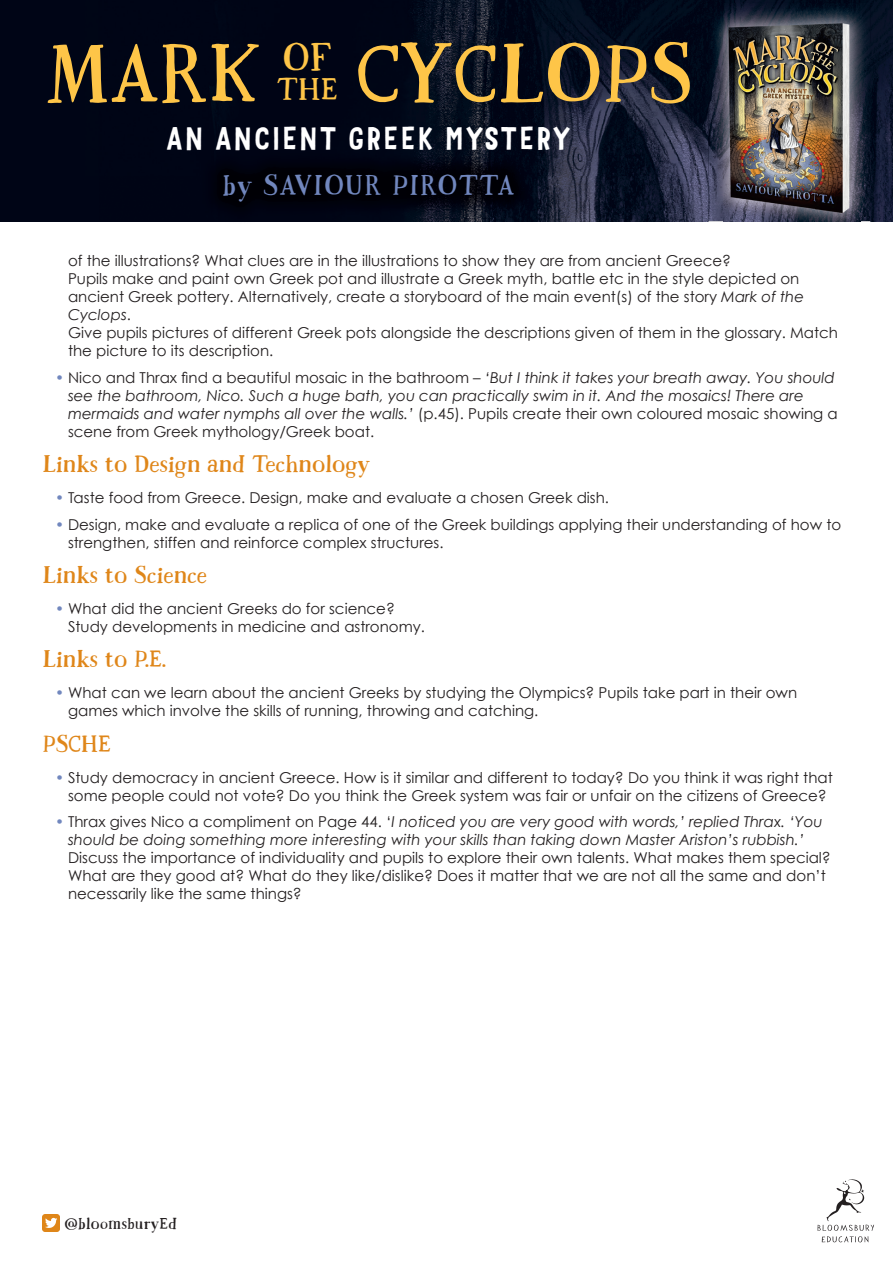
<style>
.page{position:relative;width:893px;height:1263px;background:#fff}
.page>*{position:absolute;margin:0;border:0;box-sizing:border-box;transform-origin:0 0}
.t1{font:78.9px "Mrs Ant";color:#fec548}
.t2{font:30.75px "Mr Dodo";letter-spacing:.04em;color:#fff}
.t3{font:29.85px "Mrs Ant";color:#fec548}
.t4{font:27px "Mrs Ant";letter-spacing:.05em;color:#7187be}
.t5{font:22.5px "Mrs Ant";color:#df8619}
.t6{font:15px/18px "Century Gothic";color:#231f20}
.t7{font:italic 15px/18px "Century Gothic";color:#231f20}
.t8{font:15px "Mrs Ant";letter-spacing:.02em;color:#231f20}
.s1{font-style:italic}
.s2{font-style:normal;color:#7187be}
.s3{font-style:normal}
.s4{color:#7187be}
</style>
<div class="page">
<div style="left:0;top:0;width:893px;height:221px;background:#000516"></div>
<img style="left:412px;top:0;width:317px;height:177px">
<img style="left:732px;top:0;width:161px;height:43px">
<img style="left:870px;top:43px;width:23px;height:178px">
<img style="left:536px;top:177px;width:173px;height:44px">
<img style="left:709px;top:3px;width:161px;height:219px">
<img style="left:723px;top:13px;width:138px;height:209px">
<img style="left:201px;top:151px;width:335px;height:71px">
<img style="left:817px;top:1179px;width:57px;height:64px">
<img style="left:43px;top:1215px;width:17px;height:17px">
<h1 class="t1" style="left:44px;top:20px;width:650px">MARK <sup>OF</sup> CYCLOPS</h1>
<h3 class="t3" style="left:277px;top:69px;width:62px">THE</h3>
<h2 class="t2" style="left:166px;top:119px;width:407px">AN ANCIENT GREEK MYSTERY</h2>
<h3 class="t4" style="left:222px;top:166px;width:293px">by SAVIOUR PIROTTA</h3>
<p class="t6" style="left:68px;top:252px;width:772px">of the illustrations? What clues are in the illustrations to show they are from ancient Greece?<br>Pupils make and paint own Greek pot and illustrate a Greek myth, battle etc in the style depicted on ancient Greek pottery. Alternatively, create a storyboard of the main event(s) of the story <span class="s1">Mark of the Cyclops</span>.<br>Give pupils pictures of different Greek pots alongside the descriptions given of them in the glossary. Match the picture to its description.</p>
<p class="t7" style="left:68px;top:368px;width:771px;text-indent:-13px"><span class="s2">•</span> <span class="s3">Nico and Thrax find a beautiful mosaic in the bathroom –</span> ‘But I think it takes your breath away. You should see the bathroom, Nico. Such a huge bath, you can practically swim in it. And the mosaics! There are mermaids and water nymphs all over the walls.’ <span class="s3">(p.45). Pupils create their own coloured mosaic showing a scene from Greek mythology/Greek boat.</span></p>
<h3 class="t5" style="left:43px;top:449px;width:329px">Links to Design and Technology</h3>
<p class="t6" style="left:55px;top:488px;width:555px"><span class="s4">•</span> Taste food from Greece. Design, make and evaluate a chosen Greek dish.</p>
<p class="t6" style="left:68px;top:515px;width:775px;text-indent:-13px"><span class="s4">•</span> Design, make and evaluate a replica of one of the Greek buildings applying their understanding of how to strengthen, stiffen and reinforce complex structures.</p>
<h3 class="t5" style="left:43px;top:560px;width:166px">Links to Science</h3>
<p class="t6" style="left:68px;top:599px;width:358px;text-indent:-13px"><span class="s4">•</span> What did the ancient Greeks do for science?<br>Study developments in medicine and astronomy.</p>
<h3 class="t5" style="left:43px;top:644px;width:125px">Links to P.E.</h3>
<p class="t6" style="left:68px;top:684px;width:731px;text-indent:-13px"><span class="s4">•</span> What can we learn about the ancient Greeks by studying the Olympics? Pupils take part in their own games which involve the skills of running, throwing and catching.</p>
<h3 class="t5" style="left:43px;top:728px;width:70px">PSCHE</h3>
<p class="t6" style="left:55px;top:768px;width:779px;text-align:center"><span class="s4">•</span> Study democracy in ancient Greece. How is it similar and different to today? Do you think it was right that some people could not vote? Do you think the Greek system was fair or unfair on the citizens of Greece?</p>
<p class="t7" style="left:55px;top:812px;width:769px;text-align:center"><span class="s2">•</span> <span class="s3">Thrax gives Nico a compliment on Page 44. ‘</span>I noticed you are very good with words,’ replied Thrax. ‘You should be doing something more interesting with your skills than taking down Master Ariston’s rubbish.’</p>
<p class="t6" style="left:68px;top:848px;width:764px">Discuss the importance of individuality and pupils to explore their own talents. What makes them special?<br>What are they good at? What do they like/dislike? Does it matter that we are not all the same and don’t necessarily like the same things?</p>
<p class="t8" style="left:65px;top:1213px;width:114px">@bloomsburyEd</p>
</div>
